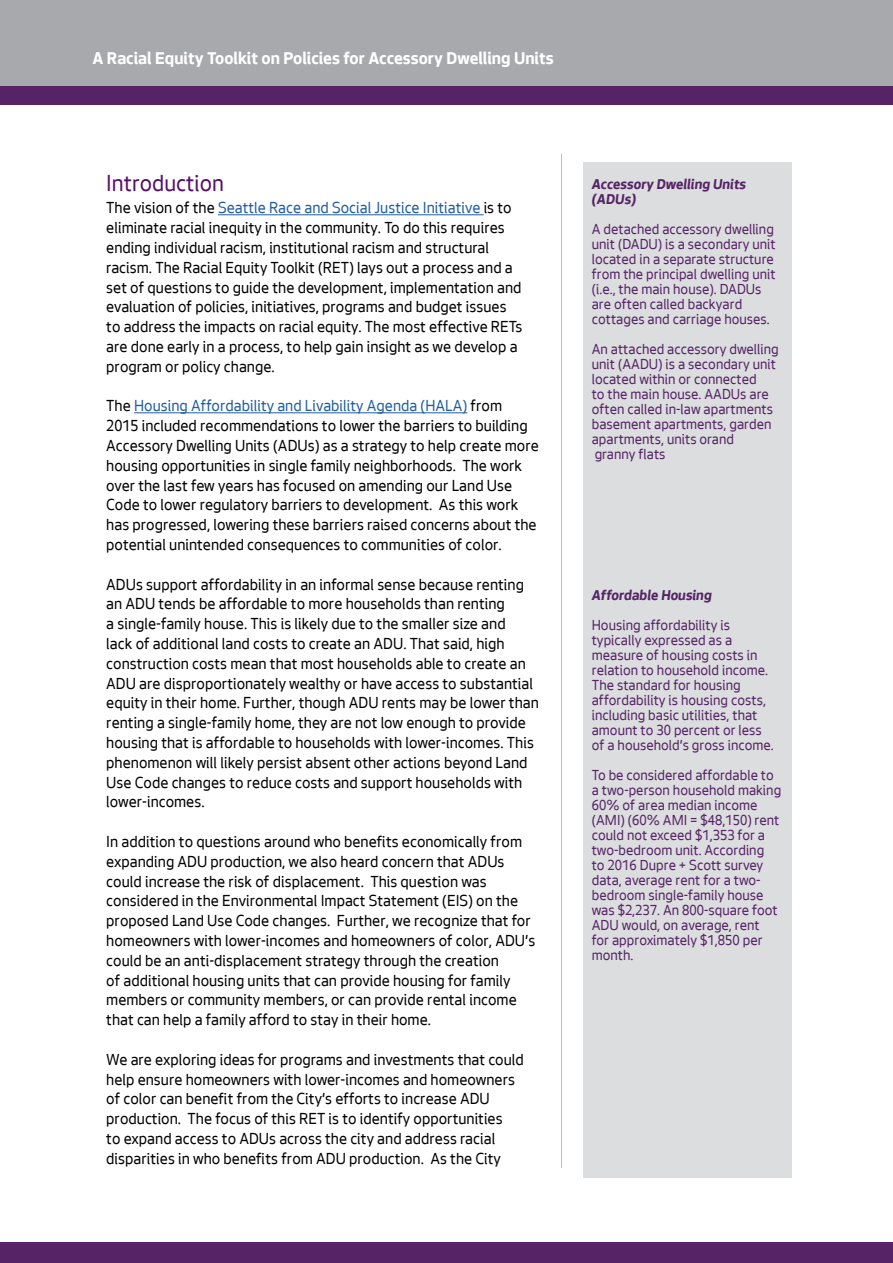
<style>
.page{position:relative;width:893px;height:1263px;background:#fff}
.page>*{position:absolute;margin:0;border:0;box-sizing:border-box;transform-origin:0 0}
.t1{font:24px "Seattle Text";color:#561067}
.t2{font:700 18px "Seattle Text";color:#fff}
.t3{font:16.5px/19.8px "Seattle Text";color:#000}
.t4{font:15px/15px "Seattle Text";color:#552366}
.t5{font:italic 700 15px/15px "Seattle Text";color:#552366}
.s1{color:#215e9e}
</style>
<div class="page">
<div style="left:0;top:1242px;width:893px;height:21px;background:#552366"></div>
<hr style="left:561px;top:154px;width:1px;height:1014px;background:#bcbec0">
<div style="left:0;top:86px;width:893px;height:19px;background:#552366"></div>
<div style="left:0;top:0;width:893px;height:85px;background:#a8a9ac"></div>
<div style="left:583px;top:162px;width:208px;height:499px;background:#dcddde"></div>
<hr style="left:218px;top:215px;width:266px;height:1px;background:#215e9e">
<hr style="left:134px;top:413px;width:333px;height:1px;background:#215e9e">
<div style="left:583px;top:574px;width:208px;height:604px;background:#dcddde"></div>
<p class="t2" style="left:92px;top:45px;width:463px">A Racial Equity Toolkit on Policies for Accessory Dwelling Units</p>
<h1 class="t1" style="left:106px;top:167px;width:119px">Introduction</h1>
<p class="t3" style="left:106px;top:197px;width:418px">The vision of the <span class="s1">Seattle Race and Social Justice Initiative</span> is to eliminate racial inequity in the community. To do this requires ending individual racism, institutional racism and structural racism. The Racial Equity Toolkit (RET) lays out a process and a set of questions to guide the development, implementation and evaluation of policies, initiatives, programs and budget issues to address the impacts on racial equity. The most effective RETs are done early in a process, to help gain insight as we develop a program or policy change.</p>
<p class="t3" style="left:106px;top:395px;width:434px">The <span class="s1">Housing Affordability and Livability Agenda (HALA)</span> from<br>2015 included recommendations to lower the barriers to building Accessory Dwelling Units (ADUs) as a strategy to help create more housing opportunities in single family neighborhoods. The work over the last few years has focused on amending our Land Use Code to lower regulatory barriers to development. As this work has progressed, lowering these barriers raised concerns about the potential unintended consequences to communities of color.</p>
<p class="t3" style="left:106px;top:574px;width:434px">ADUs support affordability in an informal sense because renting an ADU tends be affordable to more households than renting<br>a single-family house. This is likely due to the smaller size and<br>lack of additional land costs to create an ADU. That said, high construction costs mean that most households able to create an ADU are disproportionately wealthy or have access to substantial equity in their home. Further, though ADU rents may be lower than renting a single-family home, they are not low enough to provide housing that is affordable to households with lower-incomes. This phenomenon will likely persist absent other actions beyond Land Use Code changes to reduce costs and support households with lower-incomes.</p>
<p class="t3" style="left:106px;top:831px;width:430px">In addition to questions around who benefits economically from expanding ADU production, we also heard concern that ADUs could increase the risk of displacement. This question was considered in the Environmental Impact Statement (EIS) on the proposed Land Use Code changes. Further, we recognize that for homeowners with lower-incomes and homeowners of color, ADU’s could be an anti-displacement strategy through the creation<br>of additional housing units that can provide housing for family members or community members, or can provide rental income that can help a family afford to stay in their home.</p>
<p class="t3" style="left:106px;top:1049px;width:419px">We are exploring ideas for programs and investments that could help ensure homeowners with lower-incomes and homeowners of color can benefit from the City’s efforts to increase ADU production. The focus of this RET is to identify opportunities<br>to expand access to ADUs across the city and address racial disparities in who benefits from ADU production. As the City</p>
<p class="t5" style="left:592px;top:176px;width:156px">Accessory Dwelling Units (ADUs)</p>
<p class="t4" style="left:592px;top:221px;width:185px">A detached accessory dwelling unit (DADU) is a secondary unit located in a separate structure from the principal dwelling unit (i.e., the main house). DADUs are often called backyard cottages and carriage houses.</p>
<p class="t4" style="left:592px;top:341px;width:188px">An attached accessory dwelling unit (AADU) is a secondary unit located within or connected<br>to the main house. AADUs are often called in-law apartments basement apartments, garden apartments, units orand granny flats</p>
<p class="t5" style="left:592px;top:587px;width:122px">Affordable Housing</p>
<p class="t4" style="left:592px;top:617px;width:183px">Housing affordability is typically expressed as a measure of housing costs in relation to household income.<br>The standard for housing affordability is housing costs, including basic utilities, that amount to 30 percent or less of a household’s gross income.</p>
<p class="t4" style="left:592px;top:767px;width:191px">To be considered affordable to a two-person household making<br>60% of area median income (AMI) (60% AMI = $48,150) rent could not exceed $1,353 for a two-bedroom unit. According<br>to 2016 Dupre + Scott survey data, average rent for a two&shy;bedroom single-family house was $2,237. An 800-square foot<br>ADU would, on average, rent<br>for approximately $1,850 per month.</p>
</div>
